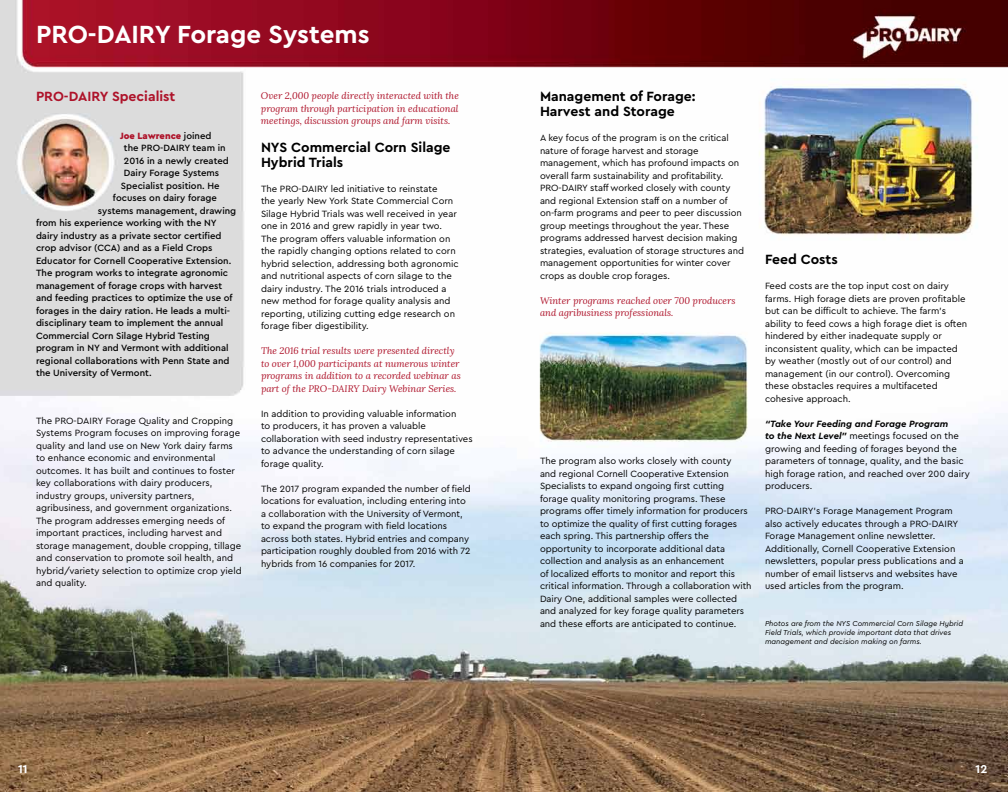
<style>
.page{position:relative;width:1008px;height:792px;background:#fff}
.page>*{position:absolute;margin:0;border:0;box-sizing:border-box;transform-origin:0 0}
.t1{font:700 26px "Cera PRO";color:#fff}
.t2{font:700 14px/15px "Cera PRO";color:#000}
.t3{font:700 14px "Cera PRO";color:#ae132a}
.t4{font:700 12px "Cera PRO";color:#fff}
.t5{font:9.5px/12.5px "Cera PRO";letter-spacing:-.005em;color:#000}
.t6{font:500 9.5px "Cera PRO";color:#000}
.t7{font:italic 9.5px/12.5px "Lora";color:#ae132a}
.t8{font:900 9.5px "Cera PRO";color:#ae132a}
.t9{font:italic 7.5px/9px "Cera PRO";color:#000}
.s1{font-weight:500;color:#000}
.s2{font-weight:700;font-style:italic}
</style>
<div class="page">
<img style="left:0;top:0;width:1008px;height:792px">
<h1 class="t1" style="left:36px;top:17px;width:335px">PRO-DAIRY Forage Systems</h1>
<h2 class="t3" style="left:36px;top:87px;width:141px">PRO-DAIRY Specialist</h2>
<p class="t8" style="left:120px;top:129px;width:93px">Joe Lawrence <span class="s1">joined</span></p>
<p class="t6" style="left:124px;top:142px;width:103px">the PRO-DAIRY team in</p>
<p class="t6" style="left:124px;top:154px;width:106px">2016 in a newly created</p>
<p class="t6" style="left:124px;top:167px;width:97px">Dairy Forage Systems</p>
<p class="t6" style="left:121px;top:179px;width:100px">Specialist position. He</p>
<p class="t6" style="left:113px;top:192px;width:105px">focuses on dairy forage</p>
<p class="t6" style="left:98px;top:204px;width:140px">systems management, drawing</p>
<p class="t6" style="left:36px;top:217px;width:182px">from his experience working with the NY</p>
<p class="t6" style="left:36px;top:229px;width:187px">dairy industry as a private sector certified</p>
<p class="t6" style="left:36px;top:242px;width:178px">crop advisor (CCA) and as a Field Crops</p>
<p class="t6" style="left:36px;top:254px;width:197px">Educator for Cornell Cooperative Extension.</p>
<p class="t6" style="left:36px;top:267px;width:194px">The program works to integrate agronomic</p>
<p class="t6" style="left:36px;top:279px;width:188px">management of forage crops with harvest</p>
<p class="t6" style="left:36px;top:292px;width:198px">and feeding practices to optimize the use of</p>
<p class="t6" style="left:36px;top:304px;width:196px">forages in the dairy ration. He leads a multi-</p>
<p class="t6" style="left:36px;top:317px;width:189px">disciplinary team to implement the annual</p>
<p class="t6" style="left:36px;top:329px;width:176px">Commercial Corn Silage Hybrid Testing</p>
<p class="t6" style="left:36px;top:342px;width:194px">program in NY and Vermont with additional</p>
<p class="t6" style="left:36px;top:354px;width:195px">regional collaborations with Penn State and</p>
<p class="t6" style="left:36px;top:367px;width:117px">the University of Vermont.</p>
<p class="t5" style="left:36px;top:414px;width:207px">The PRO-DAIRY Forage Quality and Cropping Systems Program focuses on improving forage quality and land use on New York dairy farms to enhance economic and environmental outcomes. It has built and continues to foster key collaborations with dairy producers, industry groups, university partners, agribusiness, and government organizations.<br>The program addresses emerging needs of important practices, including harvest and storage management, double cropping, tillage and conservation to promote soil health, and hybrid/variety selection to optimize crop yield and quality.</p>
<p class="t7" style="left:261px;top:89px;width:199px;text-align:justify">Over 2,000 people directly interacted with the program through participation in educational meetings, discussion groups and farm visits.</p>
<h2 class="t2" style="left:261px;top:139px;width:191px">NYS Commercial Corn Silage<br>Hybrid Trials</h2>
<p class="t5" style="left:261px;top:182px;width:199px">The PRO-DAIRY led initiative to reinstate<br>the yearly New York State Commercial Corn Silage Hybrid Trials was well received in year one in 2016 and grew rapidly in year two.<br>The program offers valuable information on the rapidly changing options related to corn hybrid selection, addressing both agronomic and nutritional aspects of corn silage to the dairy industry. The 2016 trials introduced a new method for forage quality analysis and reporting, utilizing cutting edge research on forage fiber digestibility.</p>
<p class="t7" style="left:261px;top:344px;width:201px">The 2016 trial results were presented directly to over 1,000 participants at numerous winter programs in addition to a recorded webinar as part of the PRO-DAIRY Dairy Webinar Series.</p>
<p class="t5" style="left:261px;top:407px;width:213px">In addition to providing valuable information<br>to producers, it has proven a valuable collaboration with seed industry representatives to advance the understanding of corn silage forage quality.</p>
<p class="t5" style="left:261px;top:482px;width:211px">The 2017 program expanded the number of field locations for evaluation, including entering into a collaboration with the University of Vermont, to expand the program with field locations across both states. Hybrid entries and company participation roughly doubled from 2016 with 72 hybrids from 16 companies for 2017.</p>
<h2 class="t2" style="left:540px;top:89px;width:157px">Management of Forage:<br>Harvest and Storage</h2>
<p class="t5" style="left:540px;top:131px;width:206px">A key focus of the program is on the critical nature of forage harvest and storage management, which has profound impacts on overall farm sustainability and profitability.<br>PRO-DAIRY staff worked closely with county and regional Extension staff on a number of on-farm programs and peer to peer discussion group meetings throughout the year. These programs addressed harvest decision making strategies, evaluation of storage structures and management opportunities for winter cover crops as double crop forages.</p>
<p class="t7" style="left:540px;top:294px;width:197px">Winter programs reached over 700 producers and agribusiness professionals.</p>
<p class="t5" style="left:540px;top:454px;width:213px">The program also works closely with county<br>and regional Cornell Cooperative Extension Specialists to expand ongoing first cutting forage quality monitoring programs. These programs offer timely information for producers to optimize the quality of first cutting forages each spring. This partnership offers the opportunity to incorporate additional data collection and analysis as an enhancement<br>of localized efforts to monitor and report this critical information. Through a collaboration with Dairy One, additional samples were collected and analyzed for key forage quality parameters and these efforts are anticipated to continue.</p>
<h2 class="t2" style="left:765px;top:251px;width:74px">Feed Costs</h2>
<p class="t5" style="left:765px;top:279px;width:204px">Feed costs are the top input cost on dairy farms. High forage diets are proven profitable but can be difficult to achieve. The farm’s ability to feed cows a high forage diet is often hindered by either inadequate supply or inconsistent quality, which can be impacted by weather (mostly out of our control) and management (in our control). Overcoming these obstacles requires a multifaceted cohesive approach.</p>
<p class="t5" style="left:765px;top:417px;width:206px"><span class="s2">“Take Your Feeding and Forage Program<br>to the Next Level”</span> meetings focused on the growing and feeding of forages beyond the parameters of tonnage, quality, and the basic high forage ration, and reached over 200 dairy producers.</p>
<p class="t5" style="left:765px;top:504px;width:200px">PRO-DAIRY’s Forage Management Program also actively educates through a PRO-DAIRY Forage Management online newsletter.<br>Additionally, Cornell Cooperative Extension newsletters, popular press publications and a number of email listservs and websites have used articles from the program.</p>
<p class="t9" style="left:765px;top:619px;width:200px">Photos are from the NYS Commercial Corn Silage Hybrid<br>Field Trials, which provide important data that drives management and decision making on farms.</p>
<p class="t4" style="left:18px;top:761px;width:11px">11</p>
<p class="t4" style="left:976px;top:761px;width:13px">12</p>
</div>
